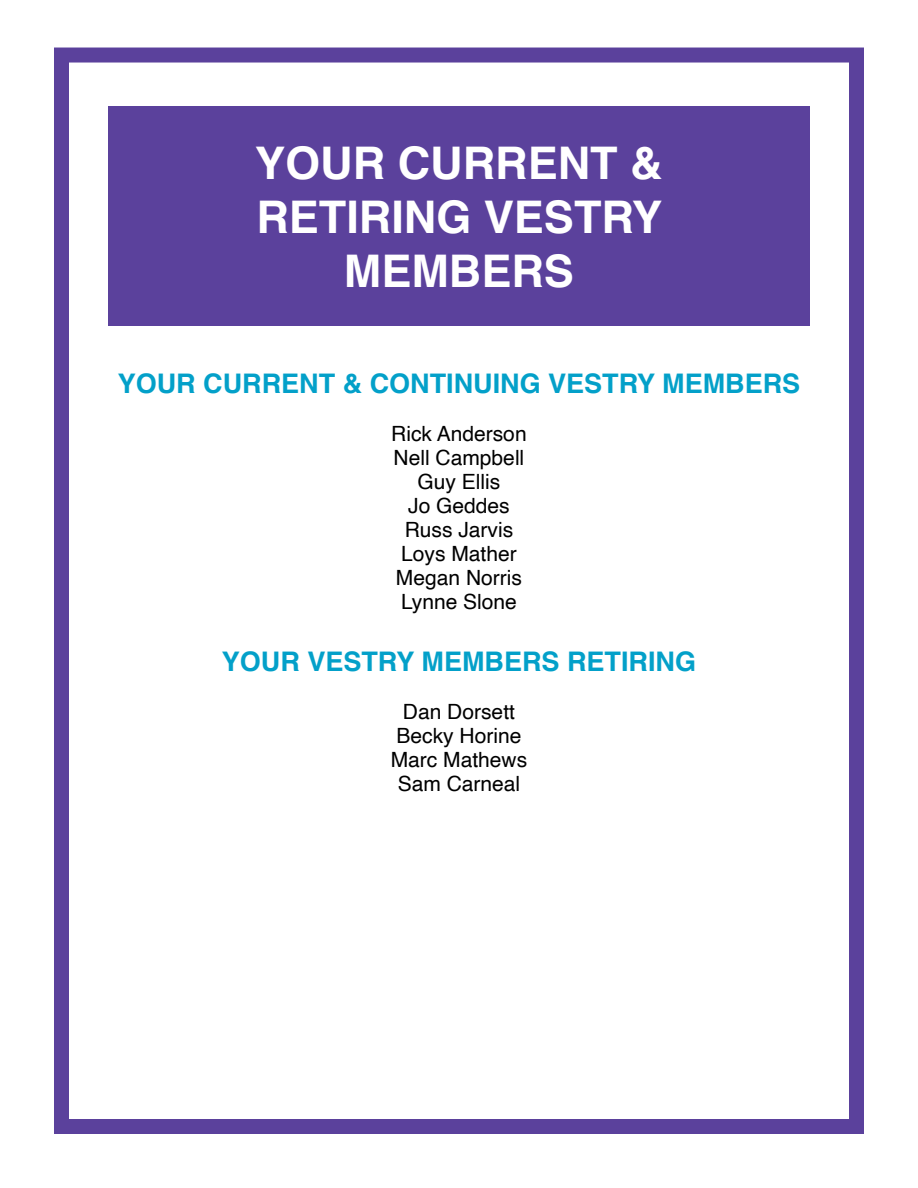
<style>
.page{position:relative;width:918px;height:1188px;background:#fff}
.page>*{position:absolute;margin:0;border:0;box-sizing:border-box;transform-origin:0 0}
.t1{font:700 45px "Helvetica";color:#fff}
.t2{font:700 27px "Helvetica";color:#03a0c9}
.t3{font:21px "Helvetica";color:#000}
</style>
<div class="page">
<div style="left:54px;top:48px;width:810px;height:1086px;border:15px solid #5b419c"></div>
<div style="left:108px;top:106px;width:702px;height:220px;background:#5b419c"></div>
<p class="t1" style="left:255px;top:136px;width:409px">YOUR CURRENT &amp;</p>
<p class="t1" style="left:256px;top:190px;width:407px">RETIRING VESTRY</p>
<p class="t1" style="left:344px;top:244px;width:231px">MEMBERS</p>
<p class="t2" style="left:118px;top:367px;width:684px">YOUR CURRENT &amp; CONTINUING VESTRY MEMBERS</p>
<p class="t3" style="left:391px;top:418px;width:137px">Rick Anderson</p>
<p class="t3" style="left:394px;top:442px;width:132px">Nell Campbell</p>
<p class="t3" style="left:418px;top:466px;width:84px">Guy Ellis</p>
<p class="t3" style="left:408px;top:490px;width:103px">Jo Geddes</p>
<p class="t3" style="left:405px;top:514px;width:110px">Russ Jarvis</p>
<p class="t3" style="left:401px;top:538px;width:117px">Loys Mather</p>
<p class="t3" style="left:396px;top:562px;width:128px">Megan Norris</p>
<p class="t3" style="left:401px;top:586px;width:117px">Lynne Slone</p>
<p class="t2" style="left:222px;top:645px;width:476px">YOUR VESTRY MEMBERS RETIRING</p>
<p class="t3" style="left:403px;top:695px;width:114px">Dan Dorsett</p>
<p class="t3" style="left:397px;top:719px;width:126px">Becky Horine</p>
<p class="t3" style="left:391px;top:743px;width:138px">Marc Mathews</p>
<p class="t3" style="left:398px;top:767px;width:124px">Sam Carneal</p>
</div>
